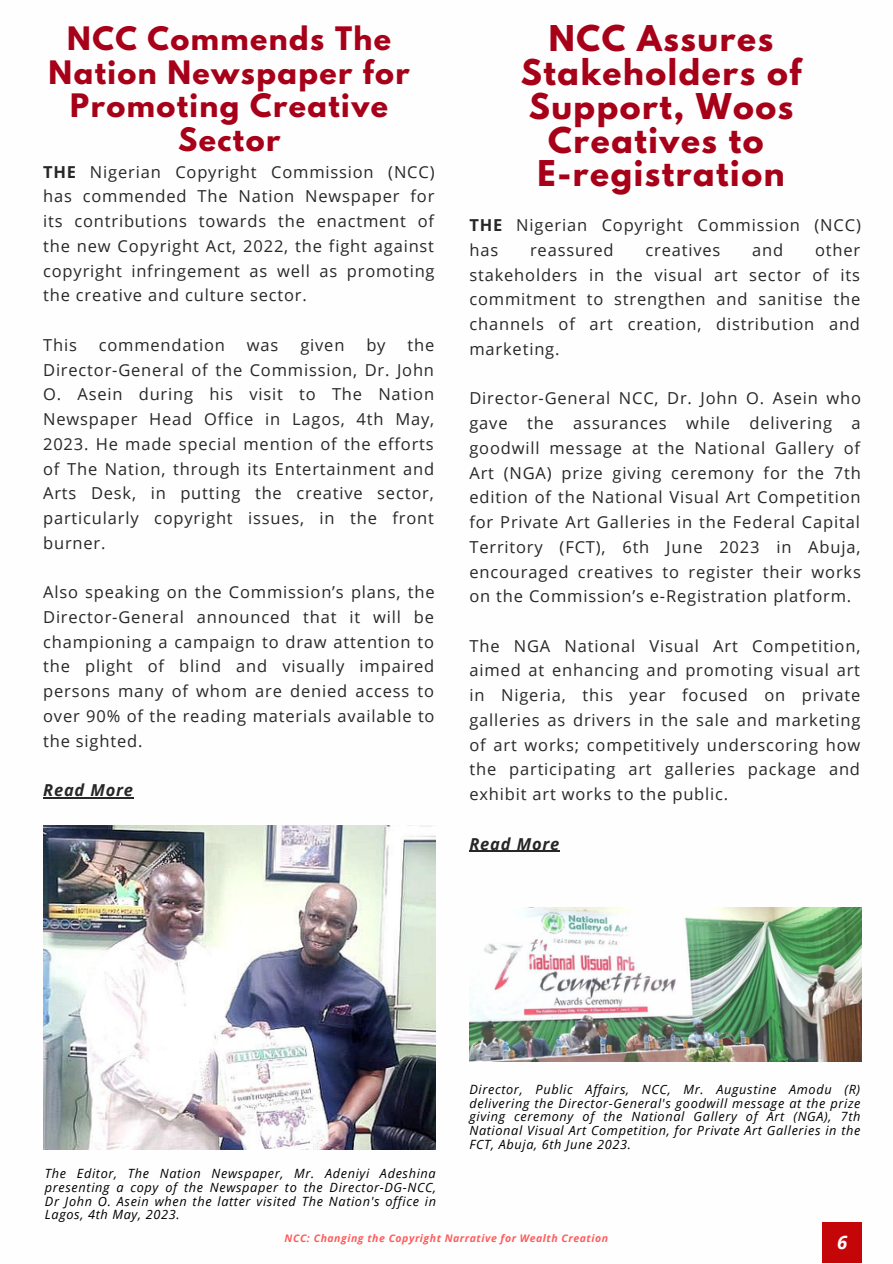
<style>
.page{position:relative;width:893px;height:1264px;background:#fff}
.page>*{position:absolute;margin:0;border:0;box-sizing:border-box;transform-origin:0 0}
.t1{font:700 31.5px/33.8px "League Spartan";letter-spacing:.05em;color:#a70119;text-align:center}
.t2{font:700 28.65px/33.8px "League Spartan";letter-spacing:.05em;color:#a70119;text-align:center}
.t3{font:italic 700 18.45px "Open Sans";color:#fff}
.t4{font:16.5px/24.8px "Open Sans";letter-spacing:.05em;color:#272727;text-align:justify}
.t5{font:italic 700 16.5px "Open Sans";letter-spacing:.05em;color:#272727}
.t6{font:italic 12.75px/13.8px "Open Sans";letter-spacing:.05em;color:#000;text-align:justify}
.t7{font:italic 700 10.5px "Open Sans";letter-spacing:.05em;color:#ff5c5c}
.s1{font-weight:700}
</style>
<div class="page">
<div style="left:822px;top:1222px;width:39px;height:40px;background:#c40609"></div>
<img style="left:43px;top:826px;width:392px;height:323px">
<img style="left:469px;top:907px;width:392px;height:154px">
<hr style="left:43px;top:797px;width:91px;height:1px;background:#272727">
<hr style="left:469px;top:850px;width:91px;height:1px;background:#272727">
<p class="t2" style="left:49px;top:25px;width:362px">NCC Commends The<br>Nation Newspaper for<br>Promoting Creative<br>Sector</p>
<p class="t4" style="left:43px;top:159px;width:393px"><span class="s1">THE</span> Nigerian Copyright Commission (NCC) has commended The Nation Newspaper for its contributions towards the enactment of the new Copyright Act, 2022, the fight against copyright infringement as well as promoting the creative and culture sector.</p>
<p class="t4" style="left:43px;top:332px;width:35px">This</p>
<p class="t4" style="left:99px;top:332px;width:128px">commendation</p>
<p class="t4" style="left:247px;top:332px;width:33px">was</p>
<p class="t4" style="left:300px;top:332px;width:46px">given</p>
<p class="t4" style="left:366px;top:332px;width:21px">by</p>
<p class="t4" style="left:43px;top:332px;width:392px;text-indent:364px">the Director-General of the Commission, Dr. John O. Asein during his visit to The Nation Newspaper Head Office in Lagos, 4th May, 2023. He made special mention of the efforts of The Nation, through its Entertainment and Arts Desk, in putting the creative sector, particularly copyright issues, in the front burner.</p>
<p class="t4" style="left:43px;top:579px;width:393px">Also speaking on the Commission’s plans, the Director-General announced that it will be championing a campaign to draw attention to the plight of blind and visually impaired persons many of whom are denied access to over 90% of the reading materials available to the sighted.</p>
<p class="t5" style="left:43px;top:778px;width:91px">Read More</p>
<p class="t1" style="left:521px;top:26px;width:282px">NCC Assures<br>Stakeholders of<br>Support, Woos<br>Creatives to</p>
<p class="t1" style="left:537px;top:161px;width:248px">E-registration</p>
<p class="t4" style="left:469px;top:212px;width:393px"><span class="s1">THE</span> Nigerian Copyright Commission (NCC) has</p>
<p class="t4" style="left:469px;top:237px;width:392px;text-indent:345px">other stakeholders in the visual art sector of its commitment to strengthen and sanitise the channels of art creation, distribution and marketing.</p>
<p class="t4" style="left:469px;top:385px;width:393px">Director-General NCC, Dr. John O. Asein who gave the assurances while delivering a goodwill message at the National Gallery of Art (NGA) prize giving ceremony for the 7th edition of the National Visual Art Competition for Private Art Galleries in the Federal Capital Territory (FCT), 6th June 2023 in Abuja, encouraged creatives to register their works on the Commission’s e-Registration platform.</p>
<p class="t4" style="left:469px;top:633px;width:392px">The NGA National Visual Art Competition, aimed at enhancing and promoting visual art in Nigeria, this year focused on private galleries as drivers in the sale and marketing of art works; competitively underscoring how the participating art galleries package and exhibit art works to the public.</p>
<p class="t5" style="left:469px;top:832px;width:91px">Read More</p>
<p class="t4" style="left:530px;top:237px;width:85px">reassured</p>
<p class="t4" style="left:645px;top:237px;width:76px">creatives</p>
<p class="t4" style="left:752px;top:237px;width:33px">and</p>
<p class="t6" style="left:45px;top:1166px;width:393px">The Editor, The Nation Newspaper, Mr. Adeniyi Adeshina presenting a copy of the Newspaper to the Director-DG-NCC, Dr John O. Asein when the latter visited The Nation's office in Lagos, 4th May, 2023.</p>
<p class="t6" style="left:469px;top:1081px;width:392px">Director, Public Affairs, NCC, Mr. Augustine Amodu (R) delivering the Director-General's goodwill message at the prize giving ceremony of the National Gallery of Art (NGA), 7th National Visual Art Competition, for Private Art Galleries in the FCT, Abuja, 6th June 2023.</p>
<p class="t7" style="left:284px;top:1231px;width:325px">NCC: Changing the Copyright Narrative for Wealth Creation</p>
<p class="t3" style="left:837px;top:1229px;width:12px">6</p>
</div>
